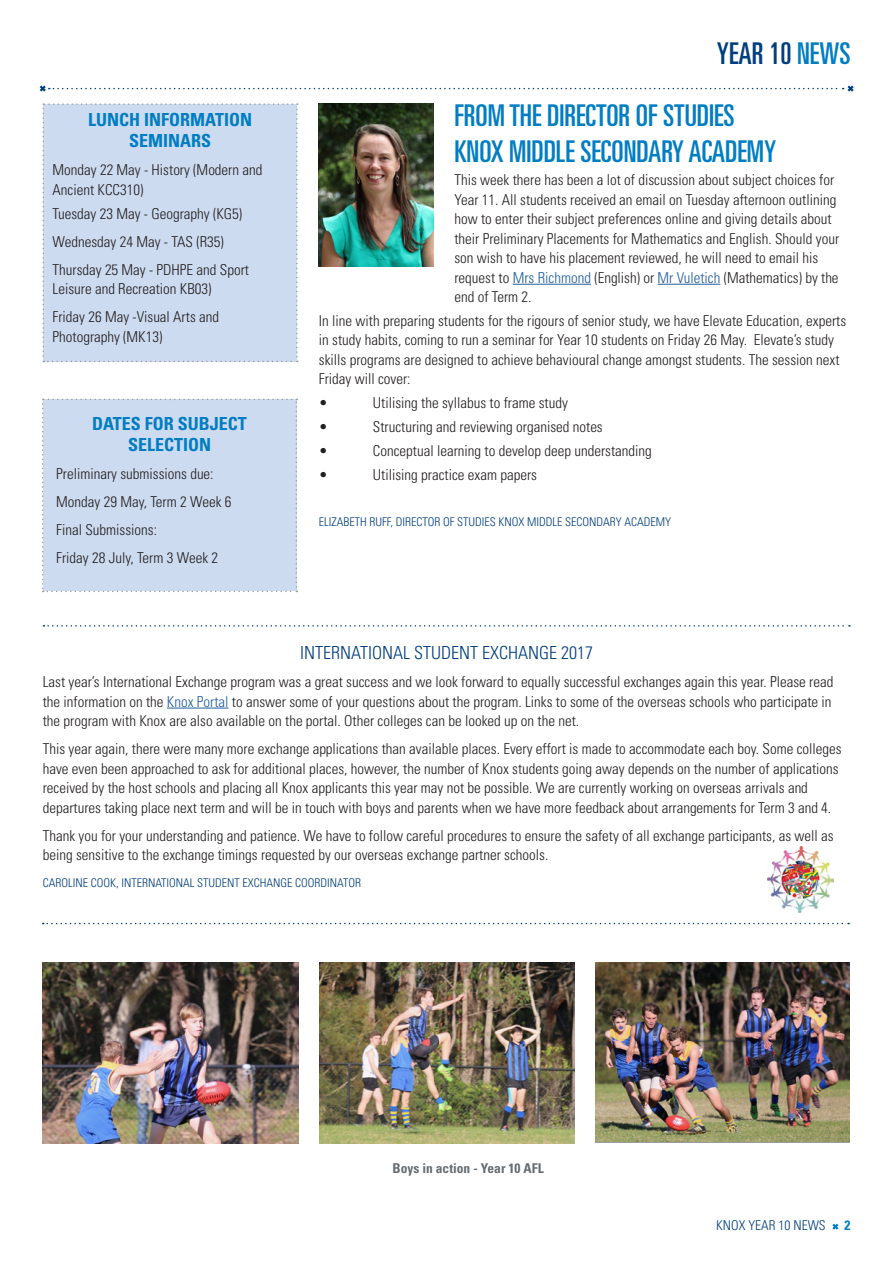
<style>
.page{position:relative;width:893px;height:1263px;background:#fff}
.page>*{position:absolute;margin:0;border:0;box-sizing:border-box;transform-origin:0 0}
.SECTION_HEADING{font:ultra-condensed 30px "Univers LT Std";color:#007dc3}
.t1{font:ultra-condensed 30px "Univers LT Std";color:#003e7e}
.Calendar_Heading{font:700 condensed 18px/21px "Univers LT Std";color:#007dc3;text-align:center}
.ARTICLE_HEADING{font:300 condensed 18px "Univers LT Std";color:#003e7e}
.COPY{font:300 condensed 15px/19.5px "Univers LT Std";color:#231f20}
.PHOTO_CAPTIONS{font:700 condensed 13.5px "Univers LT Std";color:#676c71}
.WEEK_NUMBER{font:300 condensed 13.5px "Univers LT Std";color:#003e7e}
.WEEK_NUMBER-2{font:700 condensed 13.5px "Univers LT Std";color:#007dc3}
.AUTHOR_TITLE{font:300 condensed 12px "Univers LT Std";color:#003e7e}
.s1{color:#007dc3}
.s2{color:#215e9f}
</style>
<div class="page">
<svg style="left:832px;top:1223px;width:7px;height:7px"></svg>
<svg style="left:39px;top:85px;width:815px;height:7px"></svg>
<div style="left:42px;top:399px;width:255px;height:193px;background:#cddbf0"></div>
<img style="left:595px;top:963px;width:255px;height:179px">
<img style="left:43px;top:963px;width:256px;height:180px">
<hr style="left:513px;top:284px;width:78px;height:1px;background:#215e9f">
<hr style="left:658px;top:284px;width:62px;height:1px;background:#215e9f">
<img style="left:319px;top:104px;width:114px;height:162px">
<div style="left:43px;top:103px;width:255px;height:259px;background:#cddbf0"></div>
<hr style="left:167px;top:708px;width:62px;height:1px;background:#215e9f">
<img style="left:767px;top:846px;width:66px;height:66px">
<img style="left:319px;top:963px;width:255px;height:180px">
<svg style="left:44px;top:625px;width:806px;height:2px"></svg>
<svg style="left:43px;top:923px;width:806px;height:1px"></svg>
<p class="Calendar_Heading" style="left:88px;top:109px;width:165px">LUNCH INFORMATION<br>SEMINARS</p>
<p class="COPY" style="left:53px;top:160px;width:211px">Monday 22 May - History (Modern and<br>Ancient KCC310)</p>
<p class="COPY" style="left:53px;top:204px;width:191px">Tuesday 23 May - Geography (KG5)</p>
<p class="COPY" style="left:53px;top:232px;width:173px">Wednesday 24 May - TAS (R35)</p>
<p class="COPY" style="left:53px;top:260px;width:198px">Thursday 25 May - PDHPE and Sport<br>Leisure and Recreation KB03)</p>
<p class="COPY" style="left:53px;top:307px;width:168px">Friday 26 May -Visual Arts and<br>Photography (MK13)</p>
<p class="Calendar_Heading" style="left:92px;top:413px;width:156px">DATES FOR SUBJECT<br>SELECTION</p>
<p class="COPY" style="left:56px;top:464px;width:159px">Preliminary submissions due:</p>
<p class="COPY" style="left:56px;top:492px;width:177px">Monday 29 May, Term 2 Week 6</p>
<p class="COPY" style="left:56px;top:520px;width:102px">Final Submissions:</p>
<p class="COPY" style="left:56px;top:548px;width:163px">Friday 28 July, Term 3 Week 2</p>
<h1 class="t1" style="left:717px;top:37px;width:135px">YEAR 10 <span class="s1">NEWS</span></h1>
<p class="SECTION_HEADING" style="left:454px;top:98px;width:282px">FROM THE DIRECTOR OF STUDIES</p>
<p class="SECTION_HEADING" style="left:454px;top:134px;width:323px">KNOX MIDDLE SECONDARY ACADEMY</p>
<p class="COPY" style="left:454px;top:170px;width:386px">This week there has been a lot of discussion about subject choices for Year 11. All students received an email on Tuesday afternoon outlining how to enter their subject preferences online and giving details about their Preliminary Placements for Mathematics and English. Should your son wish to have his placement reviewed, he will need to email his request to <span class="s2">Mrs Richmond</span> (English) or <span class="s2">Mr Vuletich</span> (Mathematics) by the end of Term 2.</p>
<p class="COPY" style="left:319px;top:311px;width:529px">In line with preparing students for the rigours of senior study, we have Elevate Education, experts in study habits, coming to run a seminar for Year 10 students on Friday 26 May. Elevate’s study skills programs are designed to achieve behavioural change amongst students. The session next Friday will cover:</p>
<p class="COPY" style="left:319px;top:393px;width:11px">•</p>
<p class="COPY" style="left:373px;top:393px;width:196px">Utilising the syllabus to frame study</p>
<p class="COPY" style="left:319px;top:417px;width:11px">•</p>
<p class="COPY" style="left:373px;top:417px;width:231px">Structuring and reviewing organised notes</p>
<p class="COPY" style="left:319px;top:441px;width:11px">•</p>
<p class="COPY" style="left:373px;top:441px;width:280px">Conceptual learning to develop deep understanding</p>
<p class="COPY" style="left:319px;top:464px;width:11px">•</p>
<p class="COPY" style="left:373px;top:464px;width:166px">Utilising practice exam papers</p>
<p class="AUTHOR_TITLE" style="left:319px;top:514px;width:354px">ELIZABETH RUFF, DIRECTOR OF STUDIES KNOX MIDDLE SECONDARY ACADEMY</p>
<p class="ARTICLE_HEADING" style="left:300px;top:642px;width:294px">INTERNATIONAL STUDENT EXCHANGE 2017</p>
<p class="COPY" style="left:43px;top:672px;width:792px;text-align:justify">Last year’s International Exchange program was a great success and we look forward to equally successful exchanges again this year. Please read the information on the <span class="s2">Knox Portal</span> to answer some of your questions about the program. Links to some of the overseas schools who participate in the program with Knox are also available on the portal. Other colleges can be looked up on the net.</p>
<p class="COPY" style="left:43px;top:739px;width:800px">This year again, there were many more exchange applications than available places. Every effort is made to accommodate each boy. Some colleges have even been approached to ask for additional places, however, the number of Knox students going away depends on the number of applications received by the host schools and placing all Knox applicants this year may not be possible. We are currently working on overseas arrivals and departures taking place next term and will be in touch with boys and parents when we have more feedback about arrangements for Term 3 and 4.</p>
<p class="COPY" style="left:43px;top:825px;width:792px">Thank you for your understanding and patience. We have to follow careful procedures to ensure the safety of all exchange participants, as well as being sensitive to the exchange timings requested by our overseas exchange partner schools.</p>
<p class="AUTHOR_TITLE" style="left:43px;top:875px;width:320px">CAROLINE COOK, INTERNATIONAL STUDENT EXCHANGE COORDINATOR</p>
<p class="PHOTO_CAPTIONS" style="left:392px;top:1160px;width:153px">Boys in action - Year 10 AFL</p>
<p class="WEEK_NUMBER" style="left:716px;top:1217px;width:111px">KNOX YEAR 10 NEWS</p>
<p class="WEEK_NUMBER-2" style="left:844px;top:1217px;width:7px">2</p>
</div>
